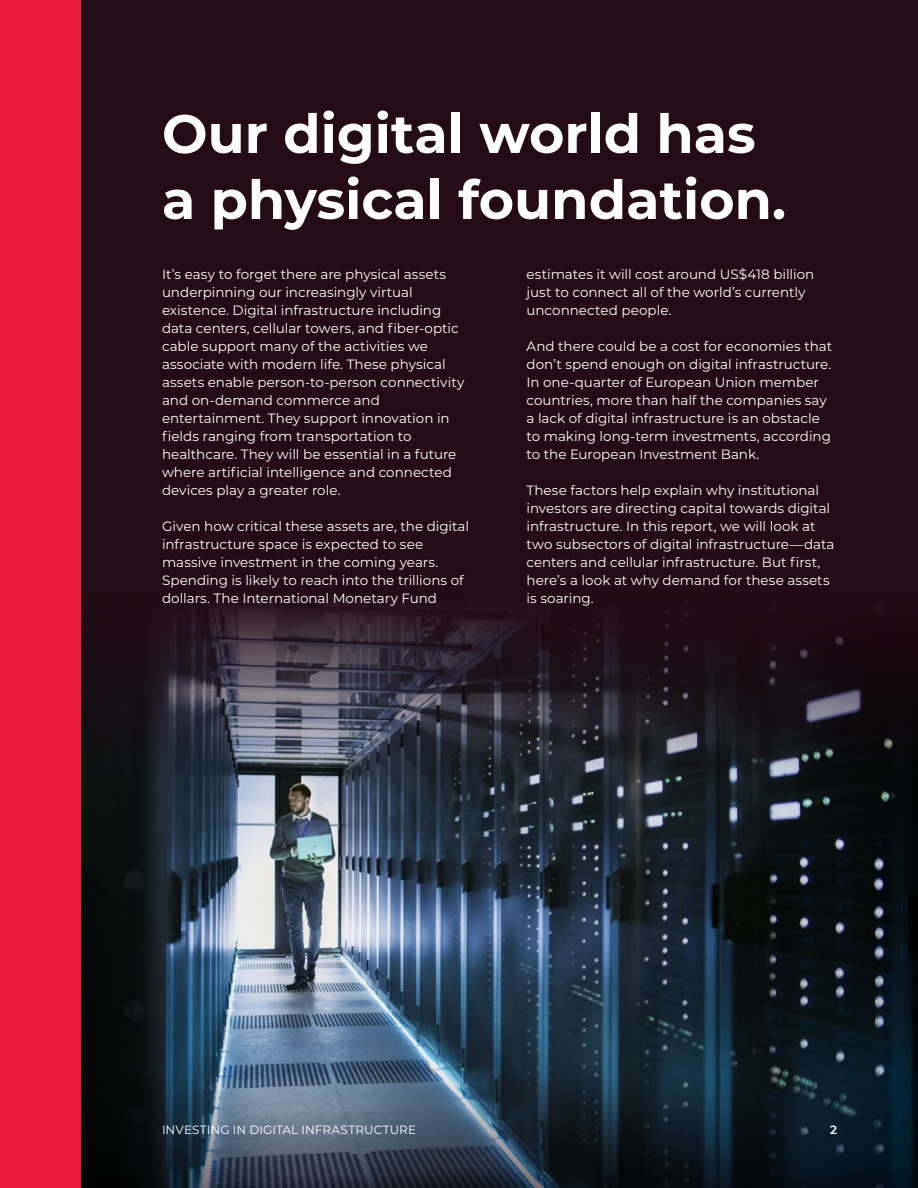
<style>
.page{position:relative;width:918px;height:1188px;background:#240b15}
.page>*{position:absolute;margin:0;border:0;box-sizing:border-box;transform-origin:0 0}
.t1{font:700 54px/66px "Montserrat";color:#fff}
.t2{font:13.5px/18px "Montserrat";color:#fff}
.t3{font:12px "Montserrat";letter-spacing:.01em;color:#fff}
.t4{font:600 12px "Montserrat";color:#fff}
</style>
<div class="page">
<img style="left:81px;top:774px;width:837px;height:300px">
<svg style="left:81px;top:1074px;width:837px;height:114px;background:#233340"></svg>
<svg style="left:81px;top:603px;width:837px;height:171px"></svg>
<div style="left:0;top:0;width:81px;height:1188px;background:#ed1a39"></div>
<h1 class="t1" style="left:162px;top:98px;width:626px">Our digital world has a physical foundation.</h1>
<p class="t2" style="left:162px;top:265px;width:304px">It’s easy to forget there are physical assets underpinning our increasingly virtual existence. Digital infrastructure including data centers, cellular towers, and fiber-optic cable support many of the activities we associate with modern life. These physical assets enable person-to-person connectivity and on-demand commerce and entertainment. They support innovation in fields ranging from transportation to healthcare. They will be essential in a future where artificial intelligence and connected devices play a greater role.</p>
<p class="t2" style="left:162px;top:517px;width:309px">Given how critical these assets are, the digital infrastructure space is expected to see massive investment in the coming years.<br>Spending is likely to reach into the trillions of dollars. The International Monetary Fund</p>
<p class="t2" style="left:526px;top:265px;width:289px">estimates it will cost around US$418 billion just to connect all of the world’s currently unconnected people.</p>
<p class="t2" style="left:526px;top:337px;width:307px">And there could be a cost for economies that don’t spend enough on digital infrastructure.<br>In one-quarter of European Union member countries, more than half the companies say a lack of digital infrastructure is an obstacle to making long-term investments, according to the European Investment Bank.</p>
<p class="t2" style="left:526px;top:481px;width:310px">These factors help explain why institutional investors are directing capital towards digital infrastructure. In this report, we will look at two subsectors of digital infrastructure—data centers and cellular infrastructure. But first, here’s a look at why demand for these assets is soaring.</p>
<p class="t3" style="left:162px;top:1121px;width:256px">INVESTING IN DIGITAL INFRASTRUCTURE</p>
<p class="t4" style="left:830px;top:1121px;width:8px">2</p>
<p class="t3" style="left:81px;top:1121px;width:256px">INVESTING IN DIGITAL INFRASTRUCTURE</p>
</div>
